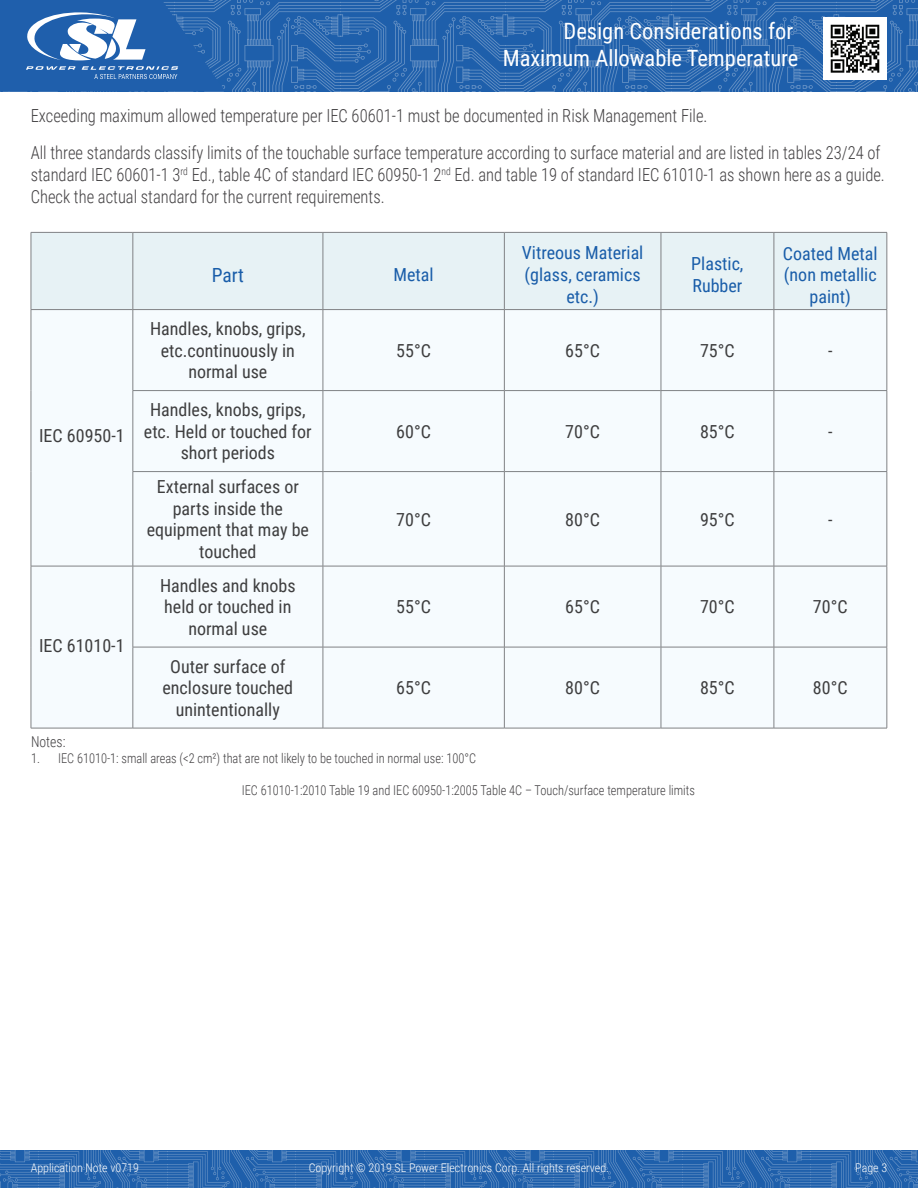
<style>
.page{position:relative;width:918px;height:1188px;background:#fff}
.page>*{position:absolute;margin:0;border:0;box-sizing:border-box;transform-origin:0 0}
.t1{font:22.5px/27px "Roboto Condensed";color:#fff;text-align:right}
.t2{font:19.5px "Roboto Condensed";color:#195da9}
.t3{font:300 18px/37.8px "Roboto Condensed";color:#413f41;scale:.92 1}
.t4{font:18px/21.6px "Roboto Condensed";color:#3e3e3f;text-align:center}
.t5{font:18px/21.6px "Roboto Condensed";color:#195da9;text-align:center}
.t6{font:300 15px "Roboto Condensed";color:#413f41;scale:.92 1}
.t7{font:300 13.5px "Roboto Condensed";color:#413f41;scale:.92 1}
.t8{font:300 12px "Roboto Condensed";color:#fff}
</style>
<div class="page">
<img style="left:0;top:1150px;width:918px;height:38px">
<img style="left:225px;top:0;width:693px;height:91px">
<svg style="left:0;top:0;width:225px;height:92px;background:#4077b8"></svg>
<img style="left:824px;top:17px;width:62px;height:63px">
<div style="left:32px;top:233px;width:291px;height:76px;background:#e7f2f5"></div>
<div style="left:324px;top:233px;width:563px;height:76px;background:#e7f2f5"></div>
<div style="left:32px;top:310px;width:855px;height:418px;background:#f6fbfe"></div>
<hr style="left:31px;top:310px;width:1px;height:81px;background:#808285">
<hr style="left:133px;top:310px;width:1px;height:80px;background:#808285">
<hr style="left:323px;top:310px;width:1px;height:80px;background:#808285">
<hr style="left:504px;top:310px;width:1px;height:80px;background:#808285">
<hr style="left:661px;top:310px;width:1px;height:80px;background:#808285">
<hr style="left:774px;top:310px;width:1px;height:80px;background:#808285">
<hr style="left:31px;top:391px;width:1px;height:81px;background:#808285">
<hr style="left:133px;top:390px;width:190px;height:1px;background:#808285">
<hr style="left:133px;top:391px;width:1px;height:80px;background:#808285">
<hr style="left:323px;top:391px;width:1px;height:80px;background:#808285">
<hr style="left:504px;top:391px;width:1px;height:80px;background:#808285">
<hr style="left:661px;top:390px;width:113px;height:1px;background:#808285">
<hr style="left:661px;top:391px;width:1px;height:80px;background:#808285">
<hr style="left:774px;top:390px;width:113px;height:1px;background:#808285">
<hr style="left:774px;top:391px;width:1px;height:80px;background:#808285">
<hr style="left:31px;top:472px;width:1px;height:94px;background:#808285">
<hr style="left:133px;top:471px;width:190px;height:1px;background:#808285">
<hr style="left:133px;top:472px;width:1px;height:94px;background:#808285">
<hr style="left:323px;top:472px;width:1px;height:94px;background:#808285">
<hr style="left:504px;top:472px;width:1px;height:94px;background:#808285">
<hr style="left:661px;top:471px;width:113px;height:1px;background:#808285">
<hr style="left:661px;top:472px;width:1px;height:94px;background:#808285">
<hr style="left:774px;top:471px;width:113px;height:1px;background:#808285">
<hr style="left:774px;top:472px;width:1px;height:94px;background:#808285">
<hr style="left:31px;top:566px;width:102px;height:1px;background:#808285">
<hr style="left:31px;top:566px;width:1px;height:81px;background:#808285">
<hr style="left:133px;top:566px;width:190px;height:1px;background:#808285">
<hr style="left:133px;top:566px;width:1px;height:81px;background:#808285">
<hr style="left:323px;top:566px;width:1px;height:81px;background:#808285">
<hr style="left:504px;top:566px;width:1px;height:81px;background:#808285">
<hr style="left:661px;top:566px;width:113px;height:1px;background:#808285">
<hr style="left:661px;top:566px;width:1px;height:81px;background:#808285">
<hr style="left:774px;top:566px;width:113px;height:1px;background:#808285">
<hr style="left:774px;top:566px;width:1px;height:81px;background:#808285">
<hr style="left:887px;top:566px;width:1px;height:81px;background:#808285">
<hr style="left:31px;top:647px;width:1px;height:81px;background:#808285">
<hr style="left:133px;top:647px;width:190px;height:1px;background:#808285">
<hr style="left:133px;top:647px;width:1px;height:81px;background:#808285">
<hr style="left:323px;top:647px;width:1px;height:81px;background:#808285">
<hr style="left:504px;top:647px;width:1px;height:81px;background:#808285">
<hr style="left:661px;top:647px;width:113px;height:1px;background:#808285">
<hr style="left:661px;top:647px;width:1px;height:81px;background:#808285">
<hr style="left:774px;top:647px;width:113px;height:1px;background:#808285">
<hr style="left:774px;top:647px;width:1px;height:81px;background:#808285">
<hr style="left:887px;top:647px;width:1px;height:81px;background:#808285">
<hr style="left:31px;top:728px;width:102px;height:1px;background:#808285">
<hr style="left:133px;top:728px;width:190px;height:1px;background:#808285">
<hr style="left:661px;top:728px;width:113px;height:1px;background:#808285">
<hr style="left:774px;top:728px;width:113px;height:1px;background:#808285">
<hr style="left:31px;top:233px;width:1px;height:76px;background:#808285">
<hr style="left:887px;top:233px;width:1px;height:76px;background:#808285">
<hr style="left:133px;top:233px;width:1px;height:76px;background:#808285">
<hr style="left:323px;top:233px;width:1px;height:76px;background:#808285">
<hr style="left:661px;top:233px;width:1px;height:76px;background:#808285">
<hr style="left:774px;top:233px;width:1px;height:76px;background:#808285">
<hr style="left:31px;top:232px;width:102px;height:1px;background:#808285">
<hr style="left:133px;top:232px;width:190px;height:1px;background:#808285">
<hr style="left:323px;top:232px;width:181px;height:1px;background:#808285">
<hr style="left:504px;top:232px;width:157px;height:1px;background:#808285">
<hr style="left:661px;top:232px;width:113px;height:1px;background:#808285">
<hr style="left:774px;top:232px;width:113px;height:1px;background:#808285">
<hr style="left:323px;top:647px;width:181px;height:1px;background:#808285">
<hr style="left:504px;top:647px;width:157px;height:1px;background:#808285">
<hr style="left:323px;top:728px;width:181px;height:1px;background:#808285">
<hr style="left:504px;top:728px;width:157px;height:1px;background:#808285">
<hr style="left:323px;top:390px;width:181px;height:1px;background:#808285">
<hr style="left:504px;top:390px;width:157px;height:1px;background:#808285">
<hr style="left:323px;top:471px;width:181px;height:1px;background:#808285">
<hr style="left:504px;top:471px;width:157px;height:1px;background:#808285">
<hr style="left:323px;top:566px;width:181px;height:1px;background:#808285">
<hr style="left:504px;top:566px;width:157px;height:1px;background:#808285">
<hr style="left:31px;top:309px;width:102px;height:1px;background:#808285">
<hr style="left:133px;top:309px;width:190px;height:1px;background:#808285">
<hr style="left:323px;top:309px;width:181px;height:1px;background:#808285">
<hr style="left:504px;top:309px;width:157px;height:1px;background:#808285">
<hr style="left:661px;top:309px;width:113px;height:1px;background:#808285">
<hr style="left:774px;top:309px;width:113px;height:1px;background:#808285">
<hr style="left:887px;top:310px;width:1px;height:80px;background:#808285">
<hr style="left:887px;top:391px;width:1px;height:80px;background:#808285">
<hr style="left:887px;top:472px;width:1px;height:94px;background:#808285">
<hr style="left:504px;top:233px;width:1px;height:76px;background:#808285">
<p class="t1" style="left:503px;top:16px;width:297px">Design Considerations for<br>Maximum Allowable Temperature</p>
<p class="t3" style="left:31px;top:96px;width:925px">Exceeding maximum allowed temperature per IEC 60601-1 must be documented in Risk Management File.<br>All three standards classify limits of the touchable surface temperature according to surface material and are listed in tables 23/24 of</p>
<p class="t3" style="left:31px;top:163px;width:930px;line-height:21.6px">standard IEC 60601-1 3<sup>rd</sup> Ed., table 4C of standard IEC 60950-1 2<sup>nd</sup> Ed. and table 19 of standard IEC 61010-1 as shown here as a guide.<br>Check the actual standard for the current requirements.</p>
<p class="t2" style="left:212px;top:261px;width:34px">Part</p>
<p class="t5" style="left:394px;top:263px;width:42px">Metal</p>
<p class="t5" style="left:522px;top:242px;width:123px">Vitreous Material (glass, ceramics etc.)</p>
<p class="t5" style="left:691px;top:252px;width:54px;text-align:left">Plastic,<br>Rubber</p>
<p class="t5" style="left:783px;top:242px;width:96px">Coated Metal (non metallic paint)</p>
<p class="t4" style="left:39px;top:425px;width:87px">IEC 60950-1</p>
<p class="t4" style="left:39px;top:634px;width:87px">IEC 61010-1</p>
<p class="t4" style="left:150px;top:317px;width:157px">Handles, knobs, grips, etc.continuously in normal use</p>
<p class="t4" style="left:144px;top:398px;width:169px">Handles, knobs, grips, etc. Held or touched for short periods</p>
<p class="t4" style="left:147px;top:475px;width:164px">External surfaces or parts inside the equipment that may be touched</p>
<p class="t4" style="left:160px;top:574px;width:137px">Handles and knobs held or touched in normal use</p>
<p class="t4" style="left:163px;top:655px;width:132px">Outer surface of enclosure touched unintentionally</p>
<p class="t4" style="left:396px;top:339px;width:36px">55°C</p>
<p class="t4" style="left:565px;top:339px;width:36px">65°C</p>
<p class="t4" style="left:700px;top:339px;width:36px">75°C</p>
<p class="t4" style="left:828px;top:339px;width:6px">-</p>
<p class="t4" style="left:396px;top:420px;width:36px">60°C</p>
<p class="t4" style="left:565px;top:420px;width:36px">70°C</p>
<p class="t4" style="left:700px;top:420px;width:36px">85°C</p>
<p class="t4" style="left:828px;top:420px;width:6px">-</p>
<p class="t4" style="left:396px;top:508px;width:36px">70°C</p>
<p class="t4" style="left:565px;top:508px;width:36px">80°C</p>
<p class="t4" style="left:700px;top:508px;width:36px">95°C</p>
<p class="t4" style="left:828px;top:508px;width:6px">-</p>
<p class="t4" style="left:396px;top:595px;width:36px">55°C</p>
<p class="t4" style="left:565px;top:595px;width:36px">65°C</p>
<p class="t4" style="left:700px;top:595px;width:36px">70°C</p>
<p class="t4" style="left:813px;top:595px;width:36px">70°C</p>
<p class="t4" style="left:396px;top:676px;width:36px">65°C</p>
<p class="t4" style="left:565px;top:676px;width:36px">80°C</p>
<p class="t4" style="left:700px;top:676px;width:36px">85°C</p>
<p class="t4" style="left:813px;top:676px;width:36px">80°C</p>
<p class="t6" style="left:31px;top:731px;width:39px">Notes:</p>
<p class="t7" style="left:31px;top:749px;width:485px">1. IEC 61010-1: small areas (&lt;2 cm²) that are not likely to be touched in normal use: 100°C</p>
<p class="t7" style="left:242px;top:781px;width:494px">IEC 61010-1:2010 Table 19 and IEC 60950-1:2005 Table 4C – Touch/surface temperature limits</p>
<p class="t8" style="left:31px;top:1159px;width:110px">Application Note v0719</p>
<p class="t8" style="left:309px;top:1159px;width:302px">Copyright © 2019 SL Power Electronics Corp. All rights reserved.</p>
<p class="t8" style="left:855px;top:1159px;width:33px">Page 3</p>
</div>
